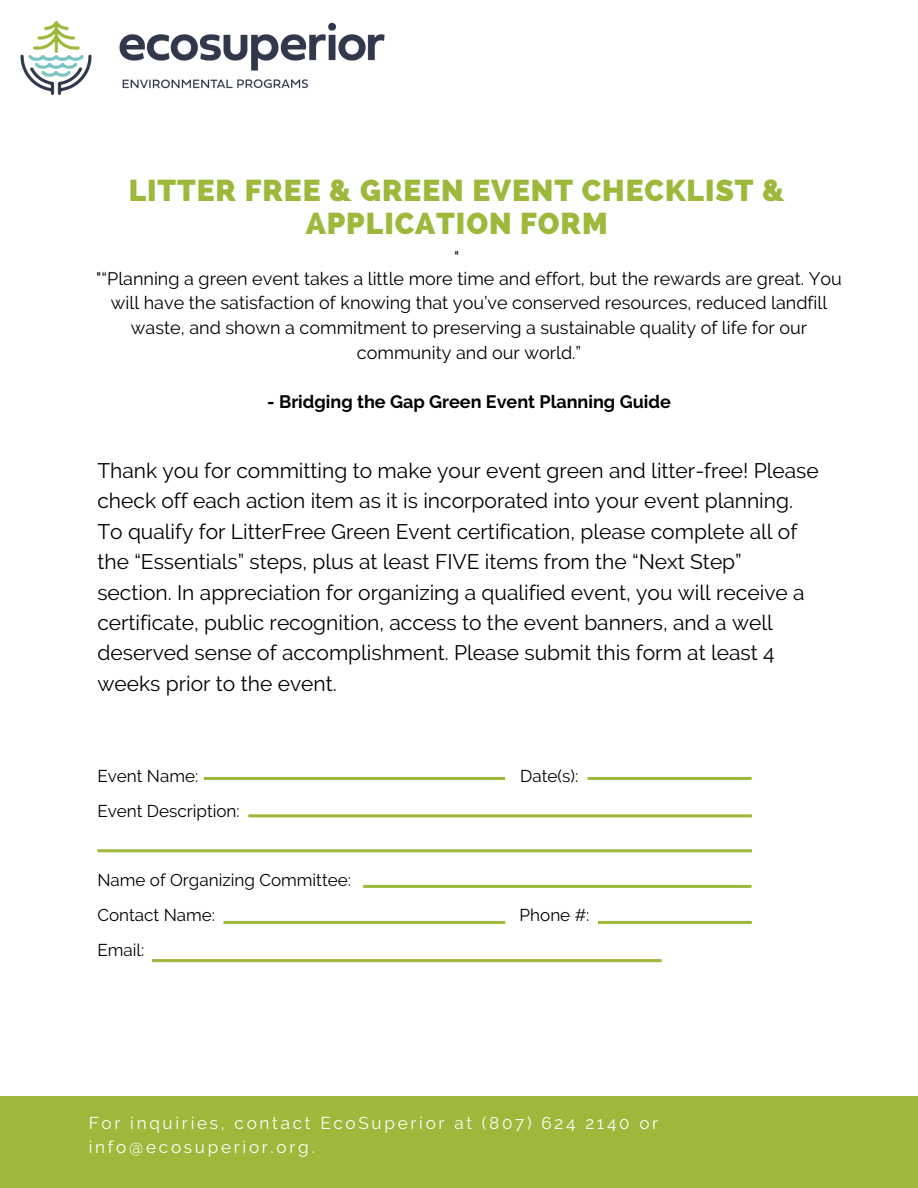
<style>
.page{position:relative;width:918px;height:1188px;background:#fff}
.page>*{position:absolute;margin:0;border:0;box-sizing:border-box;transform-origin:0 0}
.t1{font:800 30px/32.7px "Raleway";letter-spacing:.03em;color:#9eb83b;text-align:center}
.t2{font:21px/30.3px "Raleway";color:#000}
.t3{font:18px/24.8px "Raleway";color:#000;text-align:center}
.t4{font:700 18px "Raleway";color:#000}
.t5{font:17.1px "Raleway";color:#000}
.t6{font:17.1px "Raleway";letter-spacing:.16em;color:#fff}
</style>
<div class="page">
<div style="left:0;top:1096px;width:918px;height:92px;background:#9eb83b"></div>
<img style="left:20px;top:21px;width:365px;height:74px">
<svg style="left:204px;top:777px;width:301px;height:3px"></svg>
<svg style="left:588px;top:777px;width:164px;height:3px"></svg>
<svg style="left:598px;top:921px;width:154px;height:3px"></svg>
<svg style="left:152px;top:959px;width:510px;height:3px;background:#a1ba41"></svg>
<svg style="left:97px;top:849px;width:655px;height:3px;background:#a6bd4b"></svg>
<svg style="left:363px;top:885px;width:389px;height:3px"></svg>
<svg style="left:223px;top:921px;width:282px;height:3px"></svg>
<svg style="left:248px;top:814px;width:504px;height:3px;background:#a9c052"></svg>
<p class="t1" style="left:129px;top:174px;width:658px">LITTER FREE &amp; GREEN EVENT CHECKLIST &amp;<br>APPLICATION FORM</p>
<p class="t3" style="left:454px;top:245px;width:7px">"</p>
<p class="t3" style="left:96px;top:266px;width:747px">"“Planning a green event takes a little more time and effort, but the rewards are great. You will have the satisfaction of knowing that you’ve conserved resources, reduced landfill waste, and shown a commitment to preserving a sustainable quality of life for our community and our world.”</p>
<p class="t4" style="left:267px;top:391px;width:405px">- Bridging the Gap Green Event Planning Guide</p>
<p class="t2" style="left:97px;top:456px;width:723px">Thank you for committing to make your event green and litter-free! Please check off each action item as it is incorporated into your event planning.<br>To qualify for LitterFree Green Event certification, please complete all of the “Essentials” steps, plus at least FIVE items from the “Next Step” section. In appreciation for organizing a qualified event, you will receive a certificate, public recognition, access to the event banners, and a well deserved sense of accomplishment. Please submit this form at least 4 weeks prior to the event.</p>
<p class="t5" style="left:97px;top:766px;width:102px">Event Name:</p>
<p class="t5" style="left:520px;top:766px;width:59px">Date(s):</p>
<p class="t5" style="left:97px;top:800px;width:144px">Event Description:</p>
<p class="t5" style="left:97px;top:870px;width:255px">Name of Organizing Committee:</p>
<p class="t5" style="left:97px;top:905px;width:119px">Contact Name:</p>
<p class="t5" style="left:520px;top:905px;width:71px">Phone #:</p>
<p class="t5" style="left:97px;top:940px;width:48px">Email:</p>
<p class="t6" style="left:89px;top:1113px;width:571px">For inquiries, contact EcoSuperior at (807) 624 2140 or</p>
<p class="t6" style="left:89px;top:1137px;width:227px">info@ecosuperior.org.</p>
</div>
